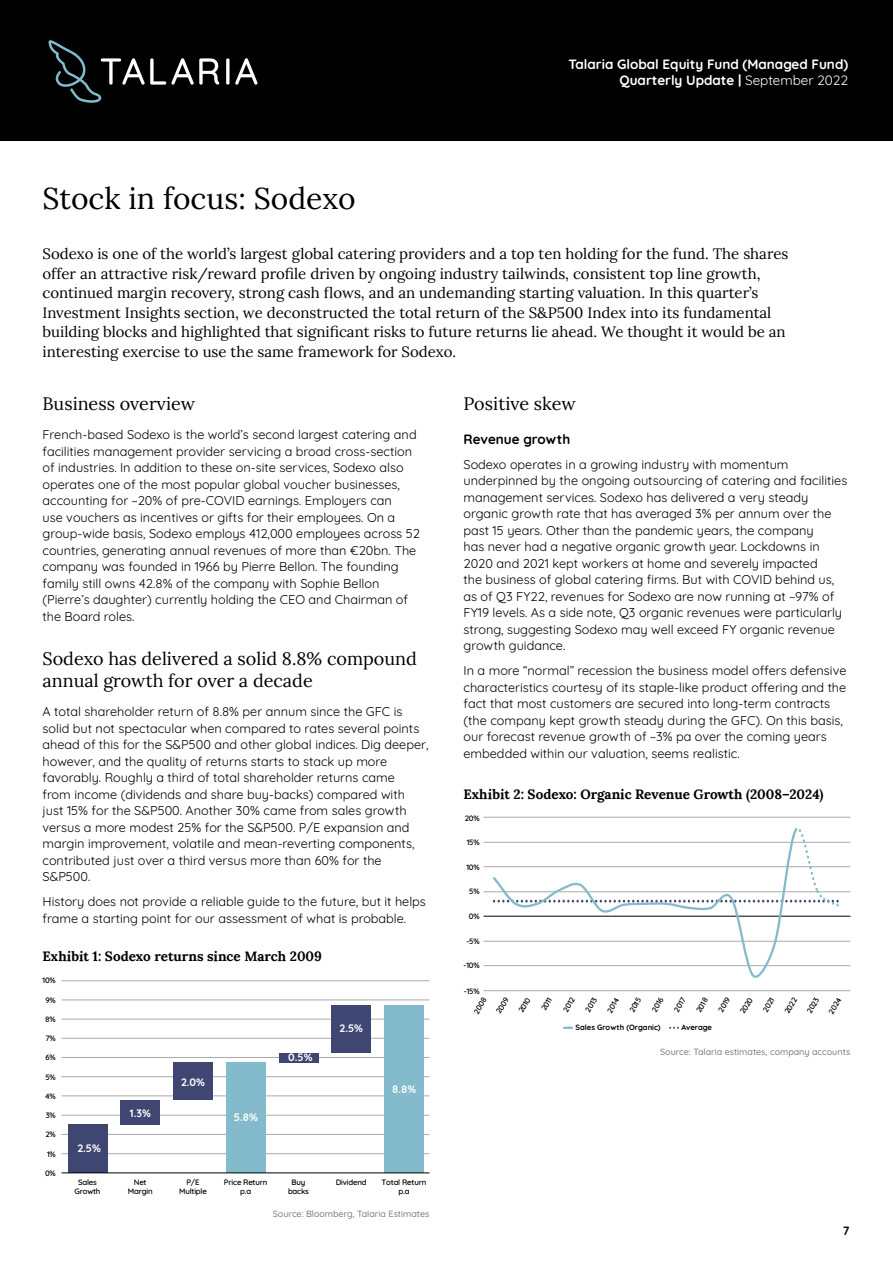
<style>
.page{position:relative;width:893px;height:1263px;background:#fff}
.page>*{position:absolute;margin:0;border:0;box-sizing:border-box;transform-origin:0 0}
.t1{font:30px "Lora";color:#000}
.t2{font:18px/22.5px "Lora";color:#000}
.t3{font:15px/19.5px "Lora";color:#000}
.t4{font:700 13.5px "Lora";color:#000}
.t5{font:700 13.5px/16.2px "Quicksand";color:#fff;text-align:right}
.t6{font:700 13.5px "Quicksand";color:#000}
.t7{font:12.75px/16.5px "Quicksand";color:#000}
.t8{font:700 12px "Quicksand";color:#000}
.t9{font:700 10.8px "Quicksand";color:#fff}
.t10{font:500 9px "Quicksand";color:#7c7c7c}
.t11{font:600 7.8px/9.4px "Quicksand";letter-spacing:-.025em;color:#000;text-align:center}
.t12{font:700 7.65px "Quicksand";color:#000}
.s1{font-weight:400}
</style>
<div class="page">
<div style="left:0;top:0;width:893px;height:141px;background:#000"></div>
<svg style="left:226px;top:58px;width:3px;height:27px"></svg>
<svg style="left:235px;top:58px;width:22px;height:27px"></svg>
<svg style="left:48px;top:40px;width:171px;height:63px"></svg>
<hr style="left:62px;top:980px;width:367px;height:1px;background:#aaa">
<hr style="left:62px;top:1000px;width:367px;height:1px;background:#aaa">
<hr style="left:62px;top:1019px;width:367px;height:1px;background:#aaa">
<hr style="left:62px;top:1057px;width:367px;height:1px;background:#aaa">
<hr style="left:62px;top:1076px;width:367px;height:1px;background:#aaa">
<hr style="left:62px;top:1095px;width:367px;height:1px;background:#aaa">
<hr style="left:62px;top:1115px;width:367px;height:1px;background:#aaa">
<hr style="left:62px;top:1134px;width:367px;height:1px;background:#aaa">
<hr style="left:62px;top:1153px;width:367px;height:1px;background:#aaa">
<hr style="left:62px;top:1038px;width:367px;height:1px;background:#aaa">
<div style="left:68px;top:1124px;width:39px;height:49px;background:#404672"></div>
<div style="left:121px;top:1100px;width:39px;height:24px;background:#404672"></div>
<div style="left:173px;top:1062px;width:40px;height:38px;background:#404672"></div>
<div style="left:226px;top:1062px;width:40px;height:111px;background:#83bacc"></div>
<div style="left:279px;top:1053px;width:39px;height:9px;background:#404672"></div>
<div style="left:331px;top:1005px;width:40px;height:48px;background:#404672"></div>
<div style="left:384px;top:1005px;width:40px;height:168px;background:#83bacc"></div>
<hr style="left:62px;top:1172px;width:367px;height:1px;background:#000">
<svg style="left:564px;top:1027px;width:8px;height:2px"></svg>
<hr style="left:483px;top:817px;width:367px;height:1px;background:#aaa">
<hr style="left:483px;top:842px;width:367px;height:1px;background:#aaa">
<hr style="left:483px;top:866px;width:367px;height:1px;background:#aaa">
<hr style="left:483px;top:891px;width:367px;height:1px;background:#aaa">
<hr style="left:483px;top:916px;width:367px;height:1px;background:#000">
<hr style="left:483px;top:941px;width:367px;height:1px;background:#aaa">
<hr style="left:483px;top:965px;width:367px;height:1px;background:#aaa">
<hr style="left:483px;top:990px;width:367px;height:1px;background:#aaa">
<svg style="left:669px;top:1027px;width:10px;height:2px"></svg>
<svg style="left:799px;top:829px;width:40px;height:78px"></svg>
<svg style="left:491px;top:828px;width:308px;height:150px"></svg>
<h1 class="t1" style="left:43px;top:175px;width:315px">Stock in focus: Sodexo</h1>
<p class="t5" style="left:568px;top:54px;width:281px">Talaria Global Equity Fund (Managed Fund)<br>Quarterly Update | <span class="s1">September 2022</span></p>
<p class="t3" style="left:43px;top:243px;width:747px">Sodexo is one of the world’s largest global catering providers and a top ten holding for the fund. The shares offer an attractive risk/reward profile driven by ongoing industry tailwinds, consistent top line growth, continued margin recovery, strong cash flows, and an undemanding starting valuation. In this quarter’s Investment Insights section, we deconstructed the total return of the S&amp;P500 Index into its fundamental building blocks and highlighted that significant risks to future returns lie ahead. We thought it would be an interesting exercise to use the same framework for Sodexo.</p>
<h2 class="t2" style="left:463px;top:391px;width:114px">Positive skew</h2>
<p class="t6" style="left:463px;top:428px;width:108px">Revenue growth</p>
<p class="t7" style="left:463px;top:454px;width:385px">Sodexo operates in a growing industry with momentum underpinned by the ongoing outsourcing of catering and facilities management services. Sodexo has delivered a very steady organic growth rate that has averaged 3% per annum over the past 15 years. Other than the pandemic years, the company<br>has never had a negative organic growth year. Lockdowns in 2020 and 2021 kept workers at home and severely impacted<br>the business of global catering firms. But with COVID behind us, as of Q3 FY22, revenues for Sodexo are now running at ~97% of FY19 levels. As a side note, Q3 organic revenues were particularly strong, suggesting Sodexo may well exceed FY organic revenue growth guidance.</p>
<p class="t7" style="left:463px;top:661px;width:384px">In a more “normal” recession the business model offers defensive characteristics courtesy of its staple-like product offering and the fact that most customers are secured into long-term contracts (the company kept growth steady during the GFC). On this basis, our forecast revenue growth of ~3% pa over the coming years embedded within our valuation, seems realistic.</p>
<h2 class="t2" style="left:43px;top:391px;width:154px">Business overview</h2>
<p class="t7" style="left:43px;top:425px;width:379px">French-based Sodexo is the world’s second largest catering and facilities management provider servicing a broad cross-section of industries. In addition to these on-site services, Sodexo also operates one of the most popular global voucher businesses, accounting for ~20% of pre-COVID earnings. Employers can<br>use vouchers as incentives or gifts for their employees. On a group-wide basis, Sodexo employs 412,000 employees across 52 countries, generating annual revenues of more than €20bn. The company was founded in 1966 by Pierre Bellon. The founding family still owns 42.8% of the company with Sophie Bellon (Pierre’s daughter) currently holding the CEO and Chairman of the Board roles.</p>
<h2 class="t2" style="left:43px;top:646px;width:376px">Sodexo has delivered a solid 8.8% compound annual growth for over a decade</h2>
<p class="t7" style="left:43px;top:702px;width:387px">A total shareholder return of 8.8% per annum since the GFC is solid but not spectacular when compared to rates several points ahead of this for the S&amp;P500 and other global indices. Dig deeper, however, and the quality of returns starts to stack up more favorably. Roughly a third of total shareholder returns came<br>from income (dividends and share buy-backs) compared with just 15% for the S&amp;P500. Another 30% came from sales growth versus a more modest 25% for the S&amp;P500. P/E expansion and margin improvement, volatile and mean-reverting components, contributed just over a third versus more than 60% for the S&amp;P500.</p>
<p class="t7" style="left:43px;top:892px;width:385px">History does not provide a reliable guide to the future, but it helps frame a starting point for our assessment of what is probable.</p>
<p class="t4" style="left:43px;top:945px;width:281px">Exhibit 1: Sodexo returns since March 2009</p>
<p class="t11" style="left:43px;top:975px;width:15px">10%</p>
<p class="t11" style="left:46px;top:994px;width:12px">9%</p>
<p class="t11" style="left:45px;top:1013px;width:12px">8%</p>
<p class="t11" style="left:46px;top:1052px;width:12px">6%</p>
<p class="t11" style="left:45px;top:1071px;width:12px">5%</p>
<p class="t11" style="left:45px;top:1090px;width:13px">4%</p>
<p class="t11" style="left:46px;top:1110px;width:12px">3%</p>
<p class="t11" style="left:46px;top:1129px;width:12px">2%</p>
<p class="t11" style="left:47px;top:1148px;width:10px">1%</p>
<p class="t4" style="left:463px;top:782px;width:361px">Exhibit 2: Sodexo: Organic Revenue Growth (2008–2024)</p>
<p class="t11" style="left:465px;top:812px;width:16px">20%</p>
<p class="t11" style="left:467px;top:837px;width:15px">15%</p>
<p class="t11" style="left:466px;top:861px;width:15px">10%</p>
<p class="t11" style="left:469px;top:886px;width:12px">5%</p>
<p class="t11" style="left:469px;top:911px;width:12px">0%</p>
<p class="t11" style="left:466px;top:935px;width:15px">-5%</p>
<p class="t11" style="left:463px;top:960px;width:18px">-10%</p>
<p class="t11" style="left:464px;top:985px;width:17px">-15%</p>
<p class="t11" style="left:471px;top:1010px;width:19px;rotate:-59deg">2008</p>
<p class="t11" style="left:493px;top:1010px;width:19px;rotate:-59deg">2009</p>
<p class="t11" style="left:516px;top:1009px;width:17px;rotate:-59deg">2010</p>
<p class="t11" style="left:538px;top:1007px;width:15px;rotate:-59deg">2011</p>
<p class="t11" style="left:560px;top:1008px;width:17px;rotate:-59deg">2012</p>
<p class="t11" style="left:582px;top:1008px;width:17px;rotate:-59deg">2013</p>
<p class="t11" style="left:604px;top:1009px;width:18px;rotate:-59deg">2014</p>
<p class="t11" style="left:627px;top:1009px;width:17px;rotate:-59deg">2015</p>
<p class="t11" style="left:649px;top:1008px;width:17px;rotate:-59deg">2016</p>
<p class="t11" style="left:671px;top:1008px;width:17px;rotate:-59deg">2017</p>
<p class="t11" style="left:693px;top:1009px;width:17px;rotate:-59deg">2018</p>
<p class="t11" style="left:715px;top:1008px;width:17px;rotate:-59deg">2019</p>
<p class="t11" style="left:737px;top:1010px;width:19px;rotate:-59deg">2020</p>
<p class="t11" style="left:760px;top:1008px;width:17px;rotate:-59deg">2021</p>
<p class="t11" style="left:782px;top:1010px;width:18px;rotate:-59deg">2022</p>
<p class="t11" style="left:804px;top:1009px;width:18px;rotate:-59deg">2023</p>
<p class="t11" style="left:826px;top:1010px;width:19px;rotate:-59deg">2024</p>
<p class="t12" style="left:576px;top:1022px;width:87px">Sales Growth (Organic)</p>
<p class="t12" style="left:682px;top:1022px;width:32px">Average</p>
<p class="t10" style="left:660px;top:1044px;width:192px">Source: Talaria estimates, company accounts</p>
<p class="t9" style="left:340px;top:1020px;width:25px">2.5%</p>
<p class="t11" style="left:46px;top:1033px;width:12px">7%</p>
<p class="t9" style="left:288px;top:1049px;width:26px">0.5%</p>
<p class="t9" style="left:181px;top:1073px;width:25px">2.0%</p>
<p class="t9" style="left:392px;top:1080px;width:26px">8.8%</p>
<p class="t9" style="left:130px;top:1104px;width:23px">1.3%</p>
<p class="t9" style="left:234px;top:1108px;width:26px">5.8%</p>
<p class="t9" style="left:77px;top:1140px;width:25px">2.5%</p>
<p class="t11" style="left:45px;top:1168px;width:12px">0%</p>
<p class="t11" style="left:74px;top:1176px;width:28px">Sales<br>Growth</p>
<p class="t11" style="left:128px;top:1176px;width:26px">Net<br>Margin</p>
<p class="t11" style="left:179px;top:1176px;width:29px">P/E<br>Multiple</p>
<p class="t11" style="left:224px;top:1176px;width:45px">Price Return p.a</p>
<p class="t11" style="left:288px;top:1176px;width:22px">Buy backs</p>
<p class="t11" style="left:336px;top:1176px;width:32px">Dividend</p>
<p class="t11" style="left:382px;top:1176px;width:46px">Total Return p.a</p>
<p class="t10" style="left:273px;top:1207px;width:158px">Source: Bloomberg, Talaria Estimates</p>
<p class="t8" style="left:843px;top:1222px;width:8px">7</p>
</div>
